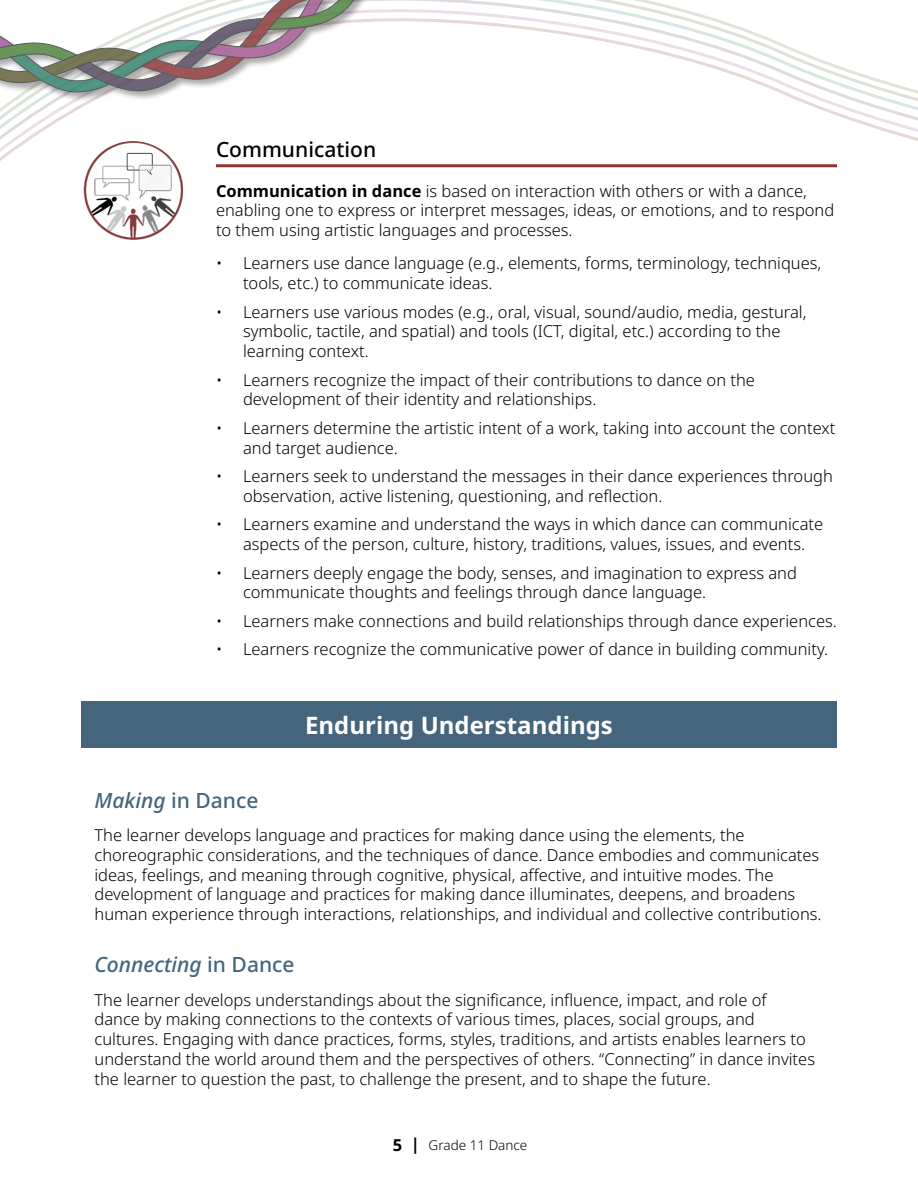
<style>
.page{position:relative;width:918px;height:1188px;background:#fff}
.page>*{position:absolute;margin:0;border:0;box-sizing:border-box;transform-origin:0 0}
.H2_White{font:700 24px "Noto Sans";color:#fff}
.Header_Enduring{font:italic 500 21px "Noto Sans";color:#45657d}
.H3_Competency_communication{font:500 21px "Noto Sans";color:#000}
.Header_Enduring-2{font:500 21px "Noto Sans";color:#45657d}
.Paragraph{font:300 16.5px/19.8px "Noto Sans";color:#000}
.Paragraph_Comepetencies{font:300 16.5px/19.8px "Noto Sans";color:#000}
.t1{font:300 13.5px "Noto Sans";color:#000}
.s1{font-weight:700}
.s2{font-style:italic}
.s3{font-style:normal}
.s4{font-weight:700;font-size:16.5px}
</style>
<div class="page">
<svg style="left:0;top:0;width:918px;height:193px"></svg>
<div style="left:0;top:0;width:515px;height:102px;background:#000;opacity:.4"></div>
<svg style="left:0;top:0;width:407px;height:96px"></svg>
<hr style="left:216px;top:164px;width:621px;height:3px;background:#8c383a">
<div style="left:81px;top:701px;width:756px;height:47px;background:#45657d"></div>
<img style="left:82px;top:141px;width:101px;height:99px">
<h3 class="H3_Competency_communication" style="left:216px;top:135px;width:162px">Communication</h3>
<p class="Paragraph_Comepetencies" style="left:216px;top:181px;width:620px"><span class="s1">Communication in dance</span> is based on interaction with others or with a dance, enabling one to express or interpret messages, ideas, or emotions, and to respond to them using artistic languages and processes.</p>
<p class="Paragraph" style="left:243px;top:254px;width:580px;text-indent:-27px">• Learners use dance language (e.g., elements, forms, terminology, techniques, tools, etc.) to communicate ideas.</p>
<p class="Paragraph" style="left:243px;top:302px;width:565px;text-indent:-27px">• Learners use various modes (e.g., oral, visual, sound/audio, media, gestural, symbolic, tactile, and spatial) and tools (ICT, digital, etc.) according to the learning context.</p>
<p class="Paragraph" style="left:243px;top:370px;width:514px;text-indent:-27px">• Learners recognize the impact of their contributions to dance on the development of their identity and relationships.</p>
<p class="Paragraph" style="left:243px;top:418px;width:594px;text-indent:-27px">• Learners determine the artistic intent of a work, taking into account the context and target audience.</p>
<p class="Paragraph" style="left:243px;top:467px;width:591px;text-indent:-27px">• Learners seek to understand the messages in their dance experiences through observation, active listening, questioning, and reflection.</p>
<p class="Paragraph" style="left:216px;top:515px;width:609px;text-align:center">• Learners examine and understand the ways in which dance can communicate aspects of the person, culture, history, traditions, values, issues, and events.</p>
<p class="Paragraph" style="left:243px;top:563px;width:556px;text-indent:-27px">• Learners deeply engage the body, senses, and imagination to express and communicate thoughts and feelings through dance language.</p>
<p class="Paragraph" style="left:216px;top:611px;width:622px">• Learners make connections and build relationships through dance experiences.</p>
<p class="Paragraph" style="left:216px;top:640px;width:614px">• Learners recognize the communicative power of dance in building community.</p>
<h2 class="H2_White" style="left:305px;top:708px;width:309px">Enduring Understandings</h2>
<h3 class="Header_Enduring-2" style="left:94px;top:785px;width:165px"><span class="s2">Making</span> in Dance</h3>
<p class="Paragraph" style="left:94px;top:826px;width:729px">The learner develops language and practices for making dance using the elements, the choreographic considerations, and the techniques of dance. Dance embodies and communicates ideas, feelings, and meaning through cognitive, physical, affective, and intuitive modes. The development of language and practices for making dance illuminates, deepens, and broadens human experience through interactions, relationships, and individual and collective contributions.</p>
<h3 class="Header_Enduring" style="left:94px;top:950px;width:202px">Connecting <span class="s3">in Dance</span></h3>
<p class="Paragraph" style="left:94px;top:990px;width:722px">The learner develops understandings about the significance, influence, impact, and role of dance by making connections to the contexts of various times, places, social groups, and cultures. Engaging with dance practices, forms, styles, traditions, and artists enables learners to understand the world around them and the perspectives of others. “Connecting” in dance invites the learner to question the past, to challenge the present, and to shape the future.</p>
<p class="t1" style="left:393px;top:1135px;width:136px"><span class="s4">5 |</span> Grade 11 Dance</p>
</div>
